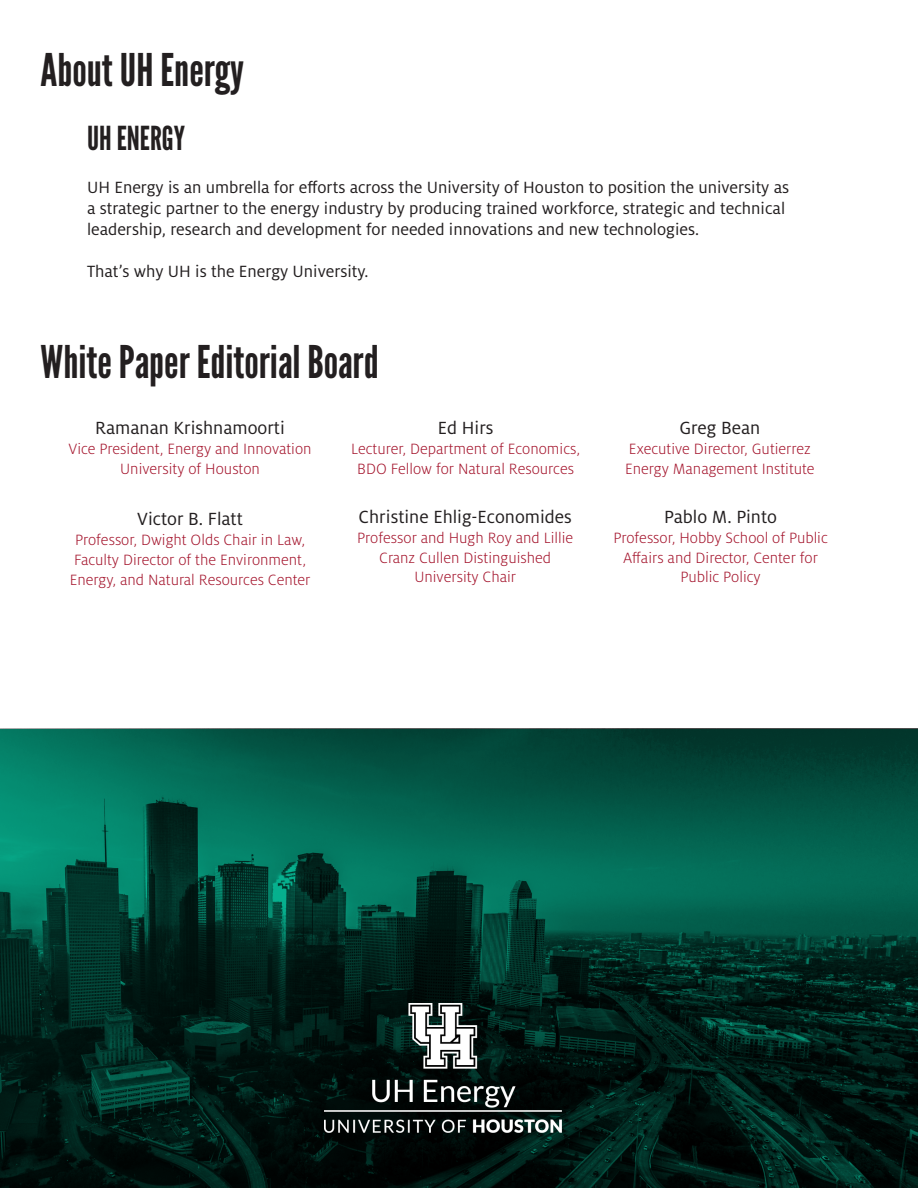
<style>
.page{position:relative;width:918px;height:1188px;background:#fff}
.page>*{position:absolute;margin:0;border:0;box-sizing:border-box;transform-origin:0 0}
.t1{font:45px "League Gothic";color:#231f20}
.t2{font:33px "League Gothic";color:#231f20}
.t3{font:19.5px "Milo OT";color:#231f20}
.t4{font:18px/21px "Milo OT";color:#231f20}
.t5{font:300 16.5px/19.8px "Milo OT";color:#a4142c;text-align:center}
</style>
<div class="page">
<svg style="left:0;top:729px;width:918px;height:459px;background:#013b30"></svg>
<img style="left:324px;top:1003px;width:238px;height:129px">
<p class="t1" style="left:41px;top:43px;width:205px">About UH Energy</p>
<p class="t2" style="left:87px;top:119px;width:100px">UH ENERGY</p>
<p class="t4" style="left:87px;top:177px;width:704px">UH Energy is an umbrella for efforts across the University of Houston to position the university as a strategic partner to the energy industry by producing trained workforce, strategic and technical leadership, research and development for needed innovations and new technologies.</p>
<p class="t4" style="left:87px;top:261px;width:283px">That’s why UH is the Energy University.</p>
<p class="t1" style="left:41px;top:336px;width:340px">White Paper Editorial Board</p>
<p class="t3" style="left:95px;top:417px;width:191px">Ramanan Krishnamoorti</p>
<p class="t5" style="left:69px;top:439px;width:245px">Vice President, Energy and Innovation</p>
<p class="t5" style="left:120px;top:459px;width:141px">University of Houston</p>
<p class="t3" style="left:137px;top:509px;width:107px">Victor B. Flatt</p>
<p class="t5" style="left:75px;top:530px;width:232px">Professor, Dwight Olds Chair in Law,</p>
<p class="t5" style="left:74px;top:550px;width:234px">Faculty Director of the Environment,</p>
<p class="t5" style="left:70px;top:570px;width:242px">Energy, and Natural Resources Center</p>
<p class="t3" style="left:438px;top:417px;width:57px">Ed Hirs</p>
<p class="t5" style="left:351px;top:439px;width:231px">Lecturer, Department of Economics,</p>
<p class="t5" style="left:357px;top:459px;width:218px">BDO Fellow for Natural Resources</p>
<p class="t3" style="left:359px;top:506px;width:215px">Christine Ehlig-Economides</p>
<p class="t5" style="left:357px;top:528px;width:218px">Professor and Hugh Roy and Lillie<br>Cranz Cullen Distinguished</p>
<p class="t5" style="left:414px;top:568px;width:103px">University Chair</p>
<p class="t3" style="left:679px;top:417px;width:83px">Greg Bean</p>
<p class="t5" style="left:625px;top:439px;width:191px;text-align:left">Executive Director, Gutierrez<br>Energy Management Institute</p>
<p class="t3" style="left:664px;top:506px;width:114px">Pablo M. Pinto</p>
<p class="t5" style="left:613px;top:528px;width:216px">Professor, Hobby School of Public<br>Affairs and Director, Center for<br>Public Policy</p>
</div>
